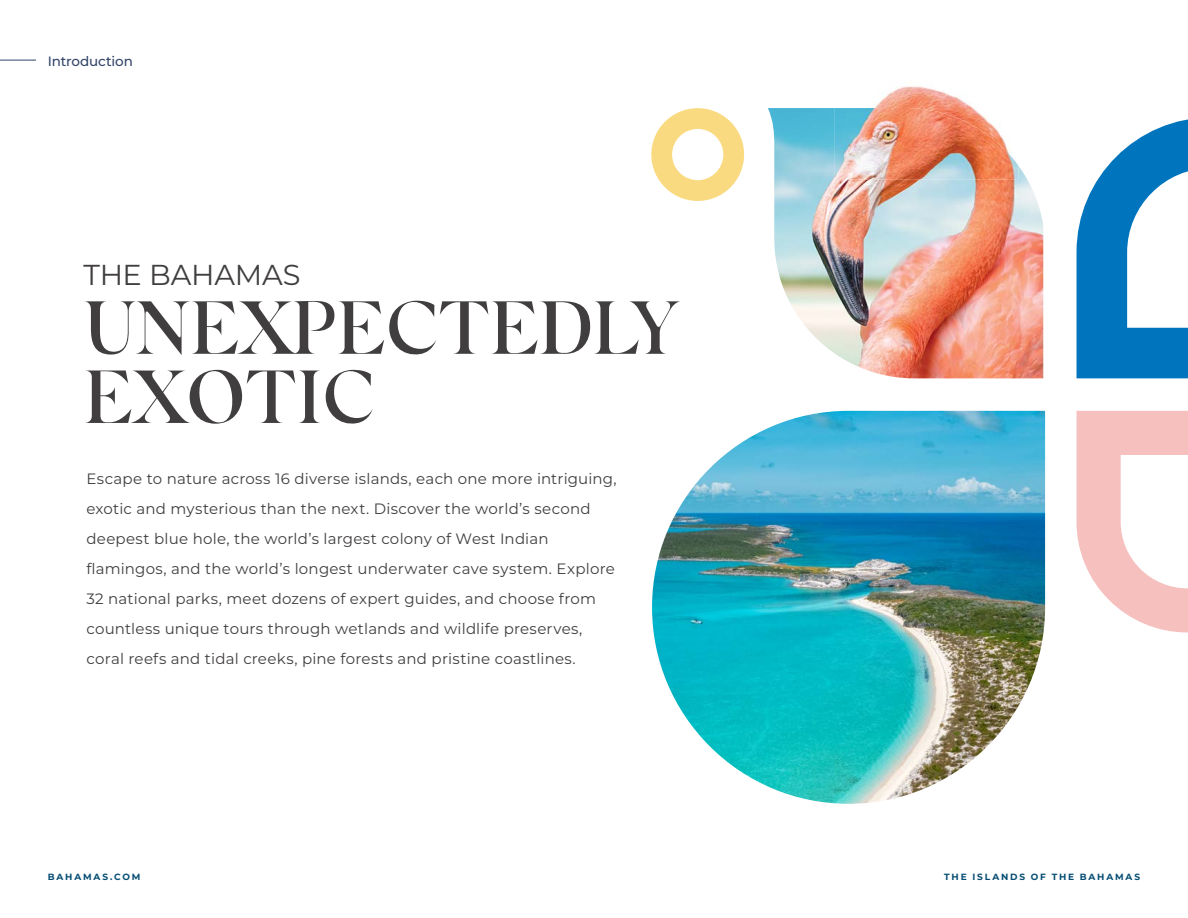
<style>
.page{position:relative;width:1188px;height:918px;background:#fff}
.page>*{position:absolute;margin:0;border:0;box-sizing:border-box;transform-origin:0 0}
.t1{font:500 75px/69.2px "Silk Serif";letter-spacing:-.02em;color:#413e3f}
.t2{font:28.8px "Montserrat";letter-spacing:-.01em;color:#413e3f}
.t3{font:15px/30px "Montserrat";letter-spacing:.015em;color:#413e3f}
.t4{font:500 13.5px "Montserrat";letter-spacing:-.01em;color:#324468}
.t5{font:700 9px "Montserrat";letter-spacing:.2em;color:#054d72}
</style>
<div class="page">
<hr style="left:0;top:60px;width:36px;height:1px;background:#324468">
<img style="left:768px;top:108px;width:276px;height:270px">
<img style="left:652px;top:411px;width:393px;height:393px">
<svg style="left:1077px;top:119px;width:111px;height:259px"></svg>
<svg style="left:1077px;top:411px;width:111px;height:221px"></svg>
<svg style="left:651px;top:108px;width:93px;height:93px"></svg>
<img style="left:875px;top:86px;width:99px;height:22px">
<img style="left:835px;top:108px;width:183px;height:71px">
<p class="t4" style="left:48px;top:52px;width:87px">Introduction</p>
<h2 class="t2" style="left:83px;top:255px;width:219px">THE BAHAMAS</h2>
<h1 class="t1" style="left:83px;top:293px;width:595px">UNEXPECTEDLY<br>EXOTIC</h1>
<p class="t3" style="left:86px;top:464px;width:532px">Escape to nature across 16 diverse islands, each one more intriguing, exotic and mysterious than the next. Discover the world’s second deepest blue hole, the world’s largest colony of West Indian flamingos, and the world’s longest underwater cave system. Explore 32 national parks, meet dozens of expert guides, and choose from countless unique tours through wetlands and wildlife preserves, coral reefs and tidal creeks, pine forests and pristine coastlines.</p>
<p class="t5" style="left:48px;top:871px;width:94px">BAHAMAS.COM</p>
<p class="t5" style="left:944px;top:870px;width:197px">THE ISLANDS OF THE BAHAMAS</p>
</div>
